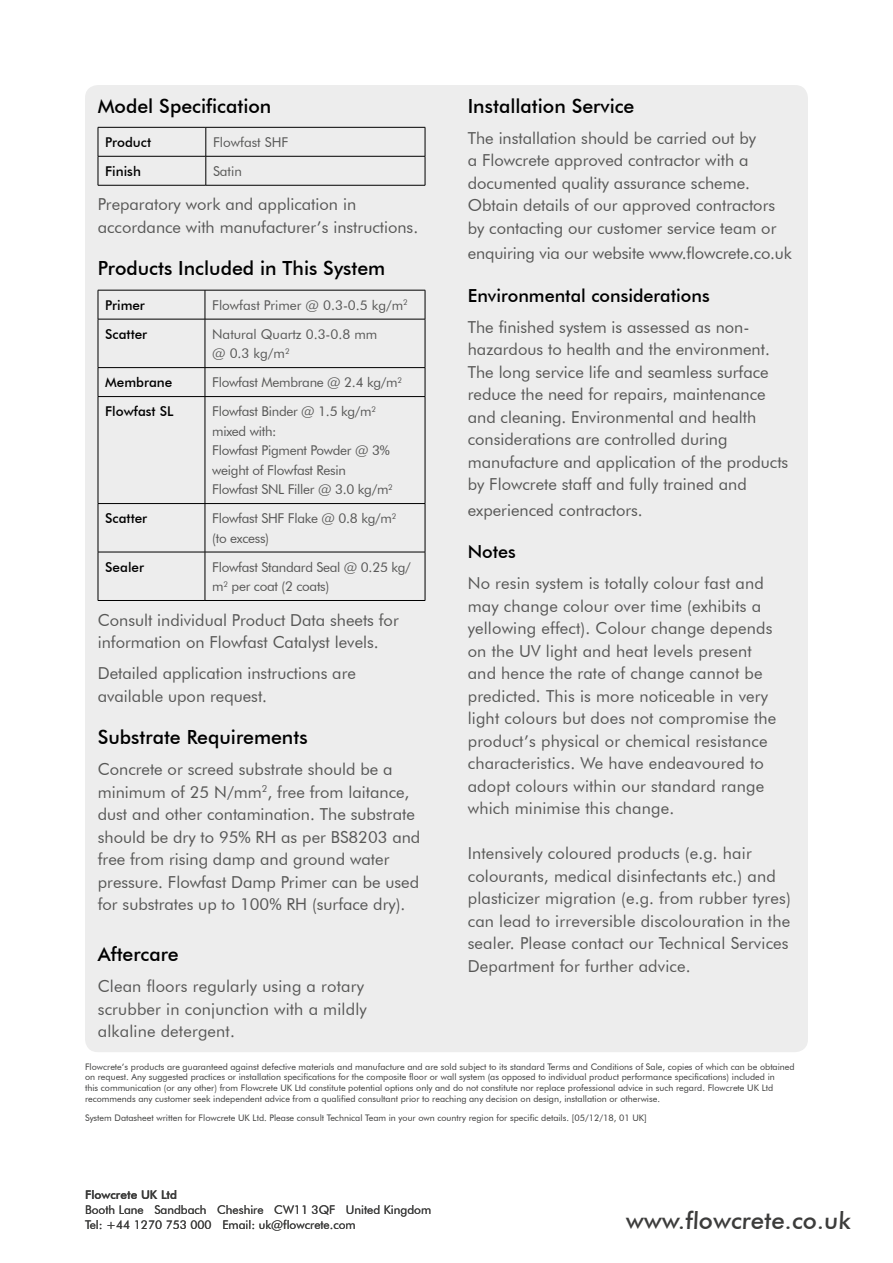
<style>
.page{position:relative;width:893px;height:1263px;background:#fff}
.page>*{position:absolute;margin:0;border:0;box-sizing:border-box;transform-origin:0 0}
.t1{font:500 24px "Futura BT";color:#3c3c3b}
.t2{font:500 19.5px "Futura BT";color:#000}
.t3{font:500 18px "Futura BT";color:#000}
.t4{font:16.5px/22.5px "Futura BT";color:#575756}
.t5{font:13.5px/19.5px "Futura BT";letter-spacing:-.02em;color:#575756}
.t6{font:13.5px/19.5px "Futura BT";color:#575756}
.t7{font:500 13.5px "Futura BT";color:#000}
.t8{font:12px/15px "Futura BT";color:#3c3c3b}
.t9{font:500 12px "Futura BT";color:#3c3c3b}
.t10{font:9px/10.8px "Futura BT";color:#3c3c3b}
</style>
<div class="page">
<div style="left:85px;top:85px;width:723px;height:967px;background:#ededed;border-radius:13px"></div>
<hr style="left:98px;top:127px;width:108px;height:1px;background:#000">
<hr style="left:206px;top:127px;width:219px;height:1px;background:#000">
<hr style="left:98px;top:156px;width:108px;height:1px;background:#000">
<svg style="left:98px;top:127px;width:1px;height:58px"></svg>
<hr style="left:206px;top:156px;width:219px;height:1px;background:#000">
<svg style="left:206px;top:127px;width:1px;height:58px"></svg>
<svg style="left:425px;top:127px;width:1px;height:58px"></svg>
<hr style="left:98px;top:185px;width:108px;height:1px;background:#000">
<hr style="left:206px;top:185px;width:219px;height:1px;background:#000">
<svg style="left:98px;top:291px;width:1px;height:28px"></svg>
<svg style="left:205px;top:291px;width:1px;height:28px"></svg>
<svg style="left:425px;top:290px;width:1px;height:29px"></svg>
<hr style="left:98px;top:319px;width:107px;height:1px;background:#000">
<hr style="left:98px;top:319px;width:1px;height:48px;background:#000">
<hr style="left:205px;top:319px;width:220px;height:1px;background:#000">
<hr style="left:205px;top:319px;width:1px;height:48px;background:#000">
<hr style="left:425px;top:319px;width:1px;height:48px;background:#000">
<hr style="left:98px;top:367px;width:107px;height:1px;background:#000">
<svg style="left:98px;top:368px;width:1px;height:28px"></svg>
<hr style="left:205px;top:367px;width:220px;height:1px;background:#000">
<svg style="left:205px;top:368px;width:1px;height:28px"></svg>
<svg style="left:425px;top:368px;width:1px;height:28px"></svg>
<hr style="left:98px;top:396px;width:107px;height:1px;background:#000">
<hr style="left:98px;top:397px;width:1px;height:106px;background:#000">
<hr style="left:205px;top:396px;width:220px;height:1px;background:#000">
<hr style="left:205px;top:397px;width:1px;height:106px;background:#000">
<hr style="left:425px;top:397px;width:1px;height:106px;background:#000">
<hr style="left:98px;top:503px;width:107px;height:1px;background:#000">
<hr style="left:98px;top:504px;width:1px;height:48px;background:#000">
<hr style="left:205px;top:503px;width:220px;height:1px;background:#000">
<hr style="left:205px;top:504px;width:1px;height:48px;background:#000">
<hr style="left:425px;top:504px;width:1px;height:48px;background:#000">
<hr style="left:98px;top:552px;width:107px;height:1px;background:#000">
<hr style="left:98px;top:552px;width:1px;height:48px;background:#000">
<hr style="left:205px;top:552px;width:220px;height:1px;background:#000">
<hr style="left:205px;top:552px;width:1px;height:48px;background:#000">
<hr style="left:425px;top:552px;width:1px;height:48px;background:#000">
<hr style="left:98px;top:600px;width:107px;height:1px;background:#000">
<hr style="left:205px;top:600px;width:220px;height:1px;background:#000">
<hr style="left:98px;top:290px;width:107px;height:1px;background:#000">
<hr style="left:205px;top:290px;width:220px;height:1px;background:#000">
<p class="t2" style="left:98px;top:94px;width:175px">Model Specification</p>
<p class="t7" style="left:105px;top:134px;width:47px">Product</p>
<p class="t6" style="left:213px;top:132px;width:77px">Flowfast SHF</p>
<p class="t7" style="left:105px;top:163px;width:37px">Finish</p>
<p class="t5" style="left:213px;top:161px;width:30px">Satin</p>
<p class="t4" style="left:98px;top:193px;width:322px">Preparatory work and application in accordance with manufacturer’s instructions.</p>
<p class="t2" style="left:98px;top:257px;width:289px">Products Included in This System</p>
<p class="t7" style="left:105px;top:297px;width:41px">Primer</p>
<p class="t6" style="left:212px;top:295px;width:197px">Flowfast Primer @ 0.3-0.5 kg/m<sup>2</sup></p>
<p class="t7" style="left:105px;top:326px;width:44px">Scatter</p>
<p class="t6" style="left:212px;top:324px;width:167px">Natural Quartz 0.3-0.8 mm @ 0.3 kg/m<sup>2</sup></p>
<p class="t7" style="left:105px;top:374px;width:69px">Membrane</p>
<p class="t5" style="left:212px;top:373px;width:191px">Flowfast Membrane @ 2.4 kg/m<sup>2</sup></p>
<p class="t7" style="left:105px;top:403px;width:70px">Flowfast SL</p>
<p class="t5" style="left:212px;top:401px;width:182px">Flowfast Binder @ 1.5 kg/m<sup>2 </sup>mixed with:<br>Flowfast Pigment Powder @ 3% weight of Flowfast Resin<br>Flowfast SNL Filler @ 3.0 kg/m<sup>2</sup></p>
<p class="t7" style="left:105px;top:510px;width:44px">Scatter</p>
<p class="t5" style="left:212px;top:508px;width:186px">Flowfast SHF Flake @ 0.8 kg/m<sup>2 </sup>(to excess)</p>
<p class="t7" style="left:105px;top:559px;width:40px">Sealer</p>
<p class="t5" style="left:212px;top:557px;width:200px">Flowfast Standard Seal @ 0.25 kg/ m<sup>2</sup> per coat (2 coats)</p>
<p class="t4" style="left:98px;top:608px;width:302px">Consult individual Product Data sheets for information on Flowfast Catalyst levels.</p>
<p class="t4" style="left:98px;top:662px;width:260px">Detailed application instructions are available upon request.</p>
<p class="t2" style="left:98px;top:725px;width:211px">Substrate Requirements</p>
<p class="t4" style="left:98px;top:758px;width:324px">Concrete or screed substrate should be a minimum of 25 N/mm<sup>2</sup>, free from laitance, dust and other contamination. The substrate should be dry to 95% RH as per BS8203 and free from rising damp and ground water pressure. Flowfast Damp Primer can be used for substrates up to 100% RH (surface dry).</p>
<p class="t2" style="left:98px;top:942px;width:83px">Aftercare</p>
<p class="t4" style="left:98px;top:975px;width:270px">Clean floors regularly using a rotary scrubber in conjunction with a mildly alkaline detergent.</p>
<p class="t2" style="left:468px;top:94px;width:168px">Installation Service</p>
<p class="t4" style="left:468px;top:126px;width:310px">The installation should be carried out by<br>a Flowcrete approved contractor with a documented quality assurance scheme.<br>Obtain details of our approved contractors by contacting our customer service team or</p>
<p class="t4" style="left:468px;top:242px;width:326px">enquiring via our website www.flowcrete.co.uk</p>
<p class="t3" style="left:468px;top:284px;width:243px">Environmental considerations</p>
<p class="t4" style="left:468px;top:315px;width:322px">The finished system is assessed as non&shy;hazardous to health and the environment.<br>The long service life and seamless surface reduce the need for repairs, maintenance and cleaning. Environmental and health considerations are controlled during manufacture and application of the products by Flowcrete staff and fully trained and</p>
<p class="t4" style="left:468px;top:498px;width:177px">experienced contractors.</p>
<p class="t3" style="left:468px;top:541px;width:50px">Notes</p>
<p class="t4" style="left:468px;top:572px;width:310px">No resin system is totally colour fast and may change colour over time (exhibits a yellowing effect). Colour change depends on the UV light and heat levels present and hence the rate of change cannot be predicted. This is more noticeable in very light colours but does not compromise the product’s physical or chemical resistance characteristics. We have endeavoured to adopt colours within our standard range which minimise this change.</p>
<p class="t4" style="left:468px;top:842px;width:325px">Intensively coloured products (e.g. hair colourants, medical disinfectants etc.) and plasticizer migration (e.g. from rubber tyres) can lead to irreversible discolouration in the sealer. Please contact our Technical Services Department for further advice.</p>
<p class="t10" style="left:85px;top:1061px;width:711px">Flowcrete’s products are guaranteed against defective materials and manufacture and are sold subject to its standard Terms and Conditions of Sale, copies of which can be obtained on request. Any suggested practices or installation specifications for the composite floor or wall system (as opposed to individual product performance specifications) included in<br>this communication (or any other) from Flowcrete UK Ltd constitute potential options only and do not constitute nor replace professional advice in such regard. Flowcrete UK Ltd recommends any customer seek independent advice from a qualified consultant prior to reaching any decision on design, installation or otherwise.</p>
<p class="t10" style="left:85px;top:1113px;width:563px">System Datasheet written for Flowcrete UK Ltd. Please consult Technical Team in your own country region for specific details. [05/12/18, 01 UK]</p>
<p class="t9" style="left:85px;top:1187px;width:94px">Flowcrete UK Ltd</p>
<p class="t8" style="left:85px;top:1202px;width:348px">Booth Lane Sandbach Cheshire CW11 3QF United Kingdom<br>Tel: +44 1270 753 000 Email: uk@flowcrete.com</p>
<h1 class="t1" style="left:625px;top:1206px;width:226px">www.flowcrete.co.uk</h1>
</div>
